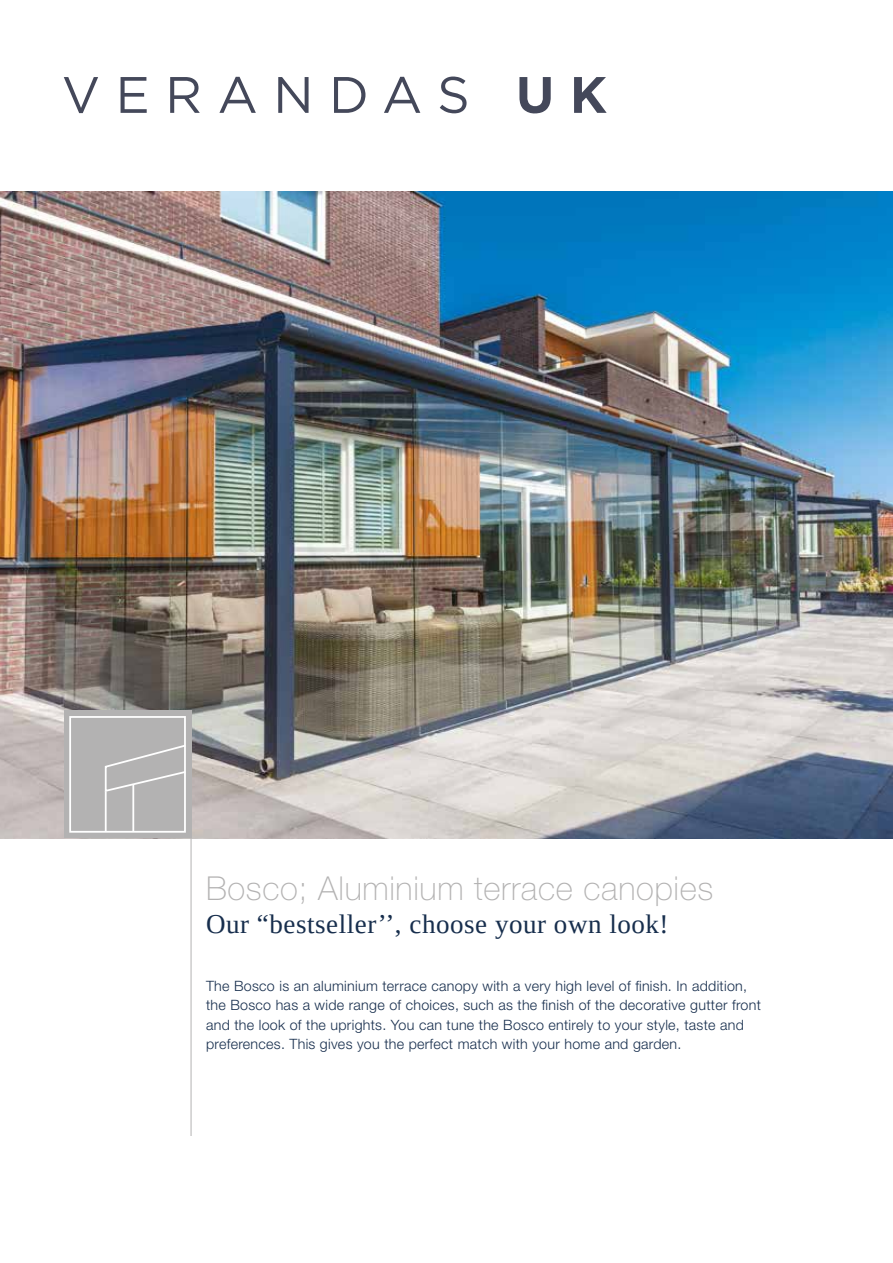
<style>
.page{position:relative;width:893px;height:1263px;background:#fff}
.page>*{position:absolute;margin:0;border:0;box-sizing:border-box;transform-origin:0 0}
.t1{font:100 33px "Helvetica Neue LT Std";letter-spacing:.02em;color:#b3b2b2}
.t2{font:27px "Tinos";letter-spacing:.02em;color:#172e4d}
.t3{font:300 14.25px/19.5px "Helvetica Neue LT Std";letter-spacing:.02em;color:#172e4d}
</style>
<div class="page">
<hr style="left:64px;top:191px;width:127px;height:1px;background:#172e4d">
<img style="left:0;top:192px;width:893px;height:646px">
<svg style="left:190px;top:837px;width:703px;height:299px"></svg>
<div style="left:64px;top:710px;width:127px;height:128px;background:#b3b2b2"></div>
<hr style="left:132px;top:784px;width:2px;height:47px;background:#fff">
<hr style="left:105px;top:791px;width:2px;height:40px;background:#fff">
<svg style="left:104px;top:745px;width:79px;height:48px"></svg>
<div style="left:69px;top:716px;width:117px;height:117px;border:2px solid #fff"></div>
<svg style="left:64px;top:77px;width:34px;height:36px"></svg>
<svg style="left:121px;top:77px;width:26px;height:36px"></svg>
<svg style="left:170px;top:77px;width:30px;height:36px"></svg>
<svg style="left:219px;top:77px;width:37px;height:36px"></svg>
<svg style="left:278px;top:77px;width:31px;height:36px"></svg>
<svg style="left:334px;top:77px;width:31px;height:36px"></svg>
<svg style="left:384px;top:77px;width:36px;height:36px"></svg>
<svg style="left:440px;top:76px;width:27px;height:37px"></svg>
<svg style="left:519px;top:77px;width:32px;height:37px"></svg>
<svg style="left:574px;top:77px;width:33px;height:36px"></svg>
<p class="t1" style="left:206px;top:869px;width:509px">Bosco; Aluminium terrace canopies</p>
<p class="t2" style="left:206px;top:907px;width:464px">Our “bestseller’’, choose your own look!</p>
<p class="t3" style="left:206px;top:975px;width:556px">The Bosco is an aluminium terrace canopy with a very high level of finish. In addition, the Bosco has a wide range of choices, such as the finish of the decorative gutter front and the look of the uprights. You can tune the Bosco entirely to your style, taste and preferences. This gives you the perfect match with your home and garden.</p>
</div>
